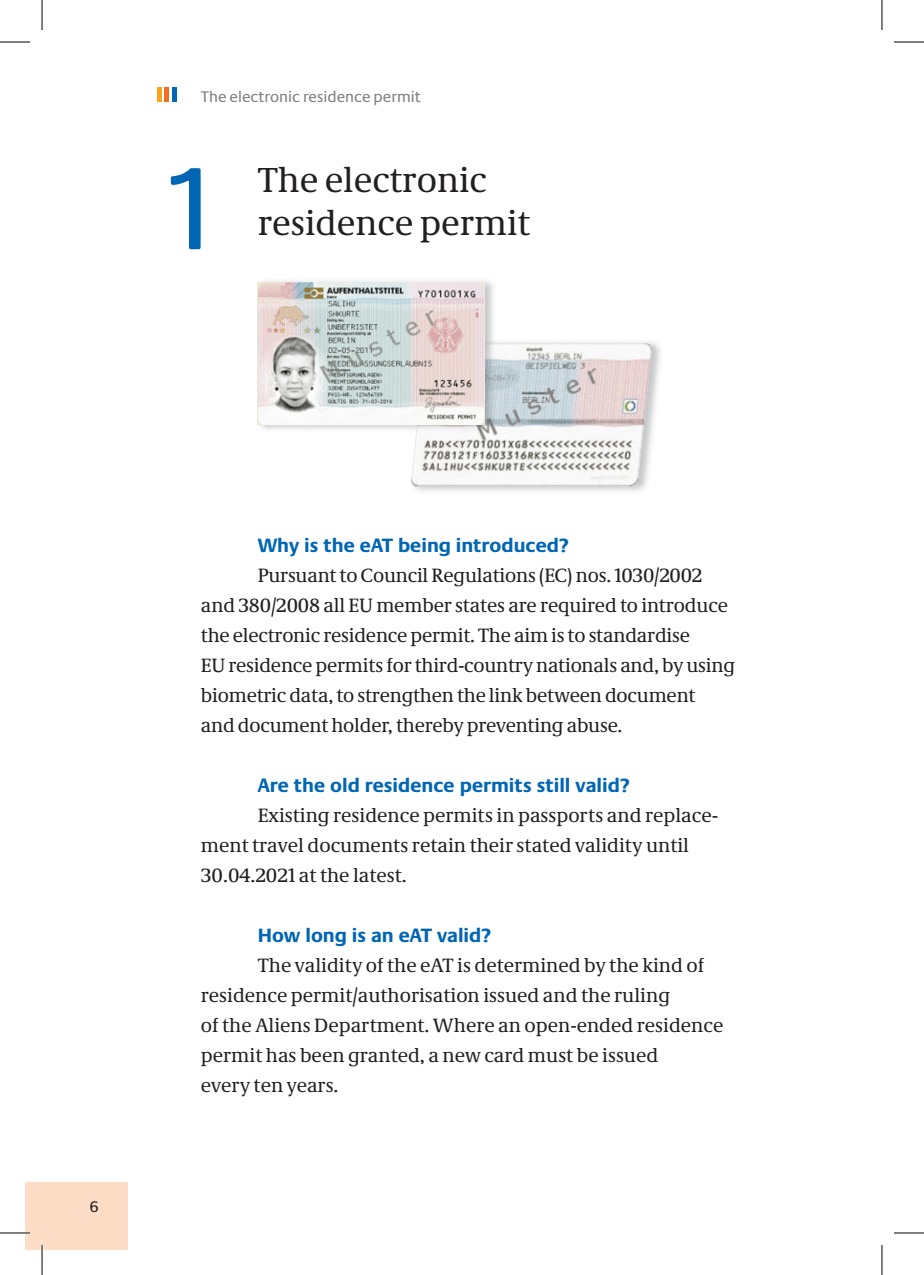
<style>
.page{position:relative;width:924px;height:1275px;background:#fff}
.page>*{position:absolute;margin:0;border:0;box-sizing:border-box;transform-origin:0 0}
.t1{font:120px "Neue Praxis";color:#0166b3}
.t2{font:36px/43.2px "Neue Demos";color:#231f20}
.t3{font:20px/30px "Neue Demos";color:#231f20}
.t4{font:700 20px "Neue Praxis";color:#0166b3}
.t5{font:16px "Neue Praxis";color:#808285}
.t6{font:16px "Neue Praxis";color:#231f20}
</style>
<div class="page">
<hr style="left:157px;top:88px;width:4px;height:14px;background:#f9a51b">
<div style="left:164px;top:88px;width:5px;height:14px;background:#f36e21"></div>
<hr style="left:172px;top:88px;width:4px;height:14px;background:#0166b3">
<div style="left:25px;top:1182px;width:102px;height:68px;background:#fdddc6"></div>
<img style="left:413px;top:342px;width:248px;height:149px">
<img style="left:411px;top:343px;width:241px;height:143px">
<img style="left:257px;top:281px;width:237px;height:149px">
<img style="left:415px;top:343px;width:88px;height:96px">
<img style="left:257px;top:282px;width:227px;height:142px">
<hr style="left:0;top:1231px;width:30px;height:3px;background:#fff">
<hr style="left:41px;top:1245px;width:2px;height:30px;background:#fff">
<hr style="left:0;top:42px;width:30px;height:1px;background:#000">
<hr style="left:893px;top:42px;width:30px;height:1px;background:#000">
<hr style="left:0;top:1232px;width:30px;height:1px;background:#000">
<hr style="left:893px;top:1232px;width:30px;height:1px;background:#000">
<hr style="left:42px;top:0;width:1px;height:30px;background:#000">
<hr style="left:42px;top:1245px;width:1px;height:30px;background:#000">
<hr style="left:881px;top:0;width:1px;height:30px;background:#000">
<hr style="left:881px;top:1245px;width:1px;height:30px;background:#000">
<p class="t5" style="left:201px;top:87px;width:221px">The electronic residence permit</p>
<h1 class="t1" style="left:170px;top:136px;width:41px">1</h1>
<h2 class="t2" style="left:257px;top:158px;width:274px">The electronic residence permit</h2>
<p class="t6" style="left:89px;top:1197px;width:11px">6</p>
<p class="t4" style="left:257px;top:533px;width:313px">Why is the eAT being introduced?</p>
<p class="t3" style="left:201px;top:560px;width:535px;text-indent:57px">Pursuant to Council Regulations (EC) nos. 1030/2002 and 380/2008 all EU member states are required to introduce the electronic residence permit. The aim is to standardise<br>EU residence permits for third-country nationals and, by using biometric data, to strengthen the link between document<br>and document holder, thereby preventing abuse.</p>
<p class="t4" style="left:257px;top:773px;width:373px">Are the old residence permits still valid?</p>
<p class="t3" style="left:201px;top:800px;width:518px;text-indent:57px">Existing residence permits in passports and replace&shy;ment travel documents retain their stated validity until<br>30.04.2021 at the latest.</p>
<p class="t4" style="left:257px;top:923px;width:235px">How long is an eAT valid?</p>
<p class="t3" style="left:201px;top:950px;width:523px;text-indent:57px">The validity of the eAT is determined by the kind of residence permit/authorisation issued and the ruling<br>of the Aliens Department. Where an open-ended residence permit has been granted, a new card must be issued<br>every ten years.</p>
</div>
